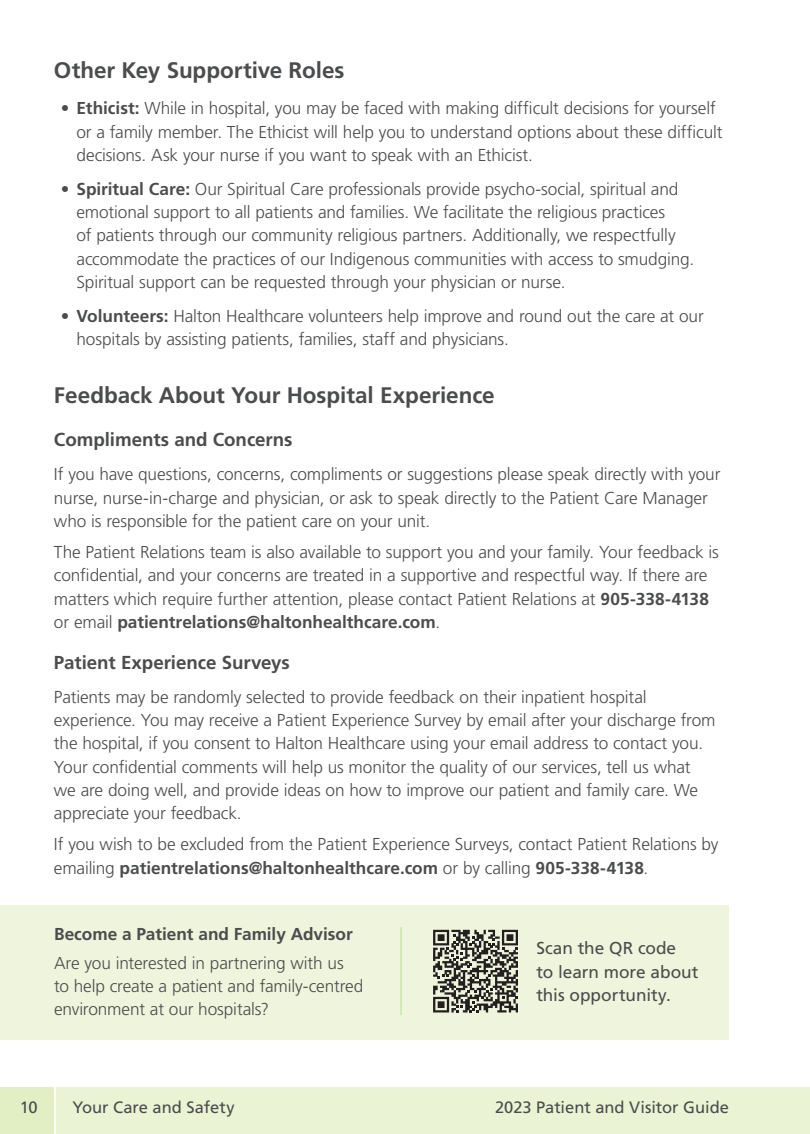
<style>
.page{position:relative;width:810px;height:1134px;background:#fff}
.page>*{position:absolute;margin:0;border:0;box-sizing:border-box;transform-origin:0 0}
.t1{font:700 22.5px "Frutiger LT Std";letter-spacing:-.005em;color:#4b4c4d}
.t2{font:700 18.75px "Frutiger LT Std";letter-spacing:-.005em;color:#4b4c4d}
.t3{font:300 17.25px/23.2px "Frutiger LT Std";letter-spacing:-.01em;color:#4b4c4d}
.t4{font:17.25px/23.2px "Frutiger LT Std";color:#4b4c4d}
.t5{font:700 17.25px "Frutiger LT Std";color:#4b4c4d}
.t6{font:16.5px "Frutiger LT Std";letter-spacing:-.005em;color:#4b4c4d}
.s1{font-weight:700}
</style>
<div class="page">
<div style="left:56px;top:1087px;width:754px;height:47px;background:#eaf3d4"></div>
<div style="left:0;top:1087px;width:54px;height:47px;background:#e2eec4"></div>
<div style="left:0;top:906px;width:729px;height:134px;background:#eef5dc"></div>
<svg style="left:433px;top:930px;width:85px;height:83px"></svg>
<hr style="left:401px;top:927px;width:1px;height:88px;background:#badb9b">
<h1 class="t1" style="left:54px;top:57px;width:292px">Other Key Supportive Roles</h1>
<p class="t3" style="left:76px;top:97px;width:648px;text-indent:-16px"><span class="s1">• Ethicist:</span> While in hospital, you may be faced with making difficult decisions for yourself or a family member. The Ethicist will help you to understand options about these difficult decisions. Ask your nurse if you want to speak with an Ethicist.</p>
<p class="t3" style="left:76px;top:178px;width:619px;text-indent:-16px"><span class="s1">• Spiritual Care:</span> Our Spiritual Care professionals provide psycho-social, spiritual and emotional support to all patients and families. We facilitate the religious practices<br>of patients through our community religious partners. Additionally, we respectfully accommodate the practices of our Indigenous communities with access to smudging.<br>Spiritual support can be requested through your physician or nurse.</p>
<p class="t3" style="left:76px;top:305px;width:629px;text-indent:-16px"><span class="s1">• Volunteers:</span> Halton Healthcare volunteers help improve and round out the care at our hospitals by assisting patients, families, staff and physicians.</p>
<h1 class="t1" style="left:54px;top:382px;width:442px">Feedback About Your Hospital Experience</h1>
<p class="t2" style="left:54px;top:429px;width:240px">Compliments and Concerns</p>
<p class="t3" style="left:54px;top:463px;width:668px">If you have questions, concerns, compliments or suggestions please speak directly with your nurse, nurse-in-charge and physician, or ask to speak directly to the Patient Care Manager who is responsible for the patient care on your unit.</p>
<p class="t3" style="left:54px;top:541px;width:666px">The Patient Relations team is also available to support you and your family. Your feedback is confidential, and your concerns are treated in a supportive and respectful way. If there are matters which require further attention, please contact Patient Relations at <span class="s1">905-338-4138 </span>or email <span class="s1">patientrelations@haltonhealthcare.com</span>.</p>
<p class="t2" style="left:54px;top:651px;width:237px">Patient Experience Surveys</p>
<p class="t3" style="left:54px;top:685px;width:663px">Patients may be randomly selected to provide feedback on their inpatient hospital experience. You may receive a Patient Experience Survey by email after your discharge from the hospital, if you consent to Halton Healthcare using your email address to contact you.<br>Your confidential comments will help us monitor the quality of our services, tell us what we are doing well, and provide ideas on how to improve our patient and family care. We appreciate your feedback.</p>
<p class="t3" style="left:54px;top:833px;width:666px">If you wish to be excluded from the Patient Experience Surveys, contact Patient Relations by emailing <span class="s1">patientrelations@haltonhealthcare.com</span> or by calling <span class="s1">905-338-4138</span>.</p>
<p class="t5" style="left:54px;top:924px;width:300px">Become a Patient and Family Advisor</p>
<p class="t3" style="left:54px;top:951px;width:311px">Are you interested in partnering with us<br>to help create a patient and family-centred environment at our hospitals?</p>
<p class="t4" style="left:536px;top:937px;width:164px">Scan the QR code<br>to learn more about this opportunity.</p>
<p class="t6" style="left:20px;top:1097px;width:19px">10</p>
<p class="t6" style="left:72px;top:1097px;width:164px">Your Care and Safety</p>
<p class="t6" style="left:495px;top:1097px;width:235px">2023 Patient and Visitor Guide</p>
</div>
